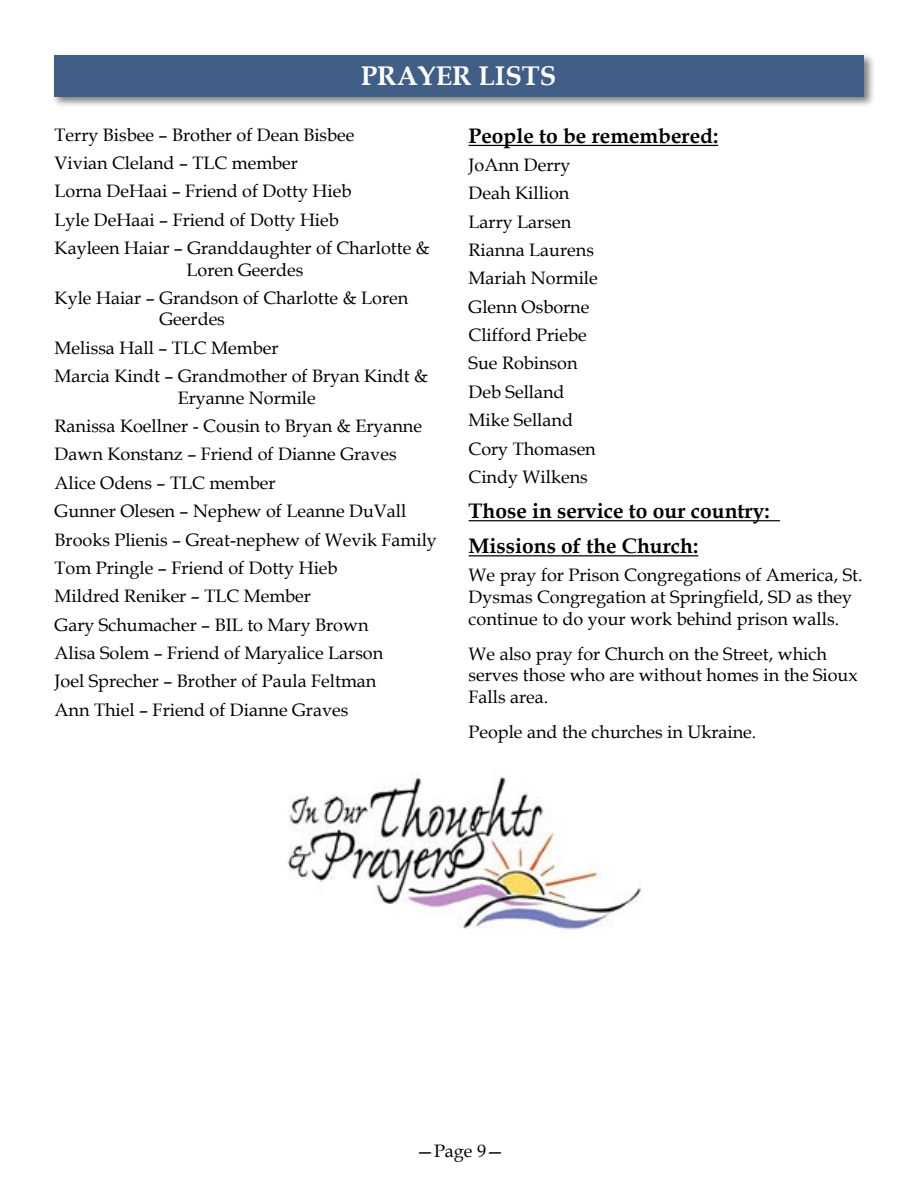
<style>
.page{position:relative;width:918px;height:1188px;background:#fff}
.page>*{position:absolute;margin:0;border:0;box-sizing:border-box;transform-origin:0 0}
.t1{font:700 27px "Book Antiqua";color:#fff}
.t2{font:700 21px/35.1px "Book Antiqua";color:#000}
.t3{font:18px/28.3px "Book Antiqua";color:#000}
</style>
<div class="page">
<div style="left:51px;top:52px;width:824px;height:56px;background:#000;opacity:.5"></div>
<div style="left:54px;top:55px;width:810px;height:42px;background:#415e87"></div>
<img style="left:287px;top:773px;width:355px;height:157px">
<hr style="left:469px;top:145px;width:249px;height:1px;background:#000">
<hr style="left:469px;top:520px;width:311px;height:1px;background:#000">
<hr style="left:469px;top:555px;width:229px;height:1px;background:#000">
<h1 class="t1" style="left:361px;top:58px;width:197px">PRAYER LISTS</h1>
<p class="t3" style="left:55px;top:120px;width:377px">Terry Bisbee – Brother of Dean Bisbee<br>Vivian Cleland – TLC member<br>Lorna DeHaai – Friend of Dotty Hieb<br>Lyle DeHaai – Friend of Dotty Hieb<br>Kayleen Haiar – Granddaughter of Charlotte &amp;</p>
<p class="t3" style="left:55px;top:255px;width:355px;text-indent:132px">Loren Geerdes<br>Kyle Haiar – Grandson of Charlotte &amp; Loren</p>
<p class="t3" style="left:55px;top:305px;width:375px;text-indent:105px">Geerdes<br>Melissa Hall – TLC Member<br>Marcia Kindt – Grandmother of Bryan Kindt &amp;</p>
<p class="t3" style="left:55px;top:383px;width:384px;text-indent:123px">Eryanne Normile<br>Ranissa Koellner - Cousin to Bryan &amp; Eryanne Dawn Konstanz – Friend of Dianne Graves Alice Odens – TLC member<br>Gunner Olesen – Nephew of Leanne DuVall Brooks Plienis – Great-nephew of Wevik Family Tom Pringle – Friend of Dotty Hieb<br>Mildred Reniker – TLC Member<br>Gary Schumacher – BIL to Mary Brown<br>Alisa Solem – Friend of Maryalice Larson<br>Joel Sprecher – Brother of Paula Feltman<br>Ann Thiel – Friend of Dianne Graves</p>
<p class="t2" style="left:469px;top:118px;width:251px">People to be remembered:</p>
<p class="t3" style="left:469px;top:150px;width:131px">JoAnn Derry<br>Deah Killion<br>Larry Larsen<br>Rianna Laurens<br>Mariah Normile<br>Glenn Osborne<br>Clifford Priebe<br>Sue Robinson<br>Deb Selland<br>Mike Selland<br>Cory Thomasen<br>Cindy Wilkens</p>
<p class="t2" style="left:469px;top:493px;width:302px">Those in service to our country:<br>Missions of the Church:</p>
<p class="t3" style="left:469px;top:564px;width:396px;line-height:21.6px">We pray for Prison Congregations of America, St.<br>Dysmas Congregation at Springfield, SD as they continue to do your work behind prison walls.</p>
<p class="t3" style="left:469px;top:642px;width:391px;line-height:21.6px">We also pray for Church on the Street, which serves those who are without homes in the Sioux<br>Falls area.</p>
<p class="t3" style="left:469px;top:717px;width:289px">People and the churches in Ukraine.</p>
<p class="t3" style="left:416px;top:1136px;width:90px">—Page 9—</p>
</div>
